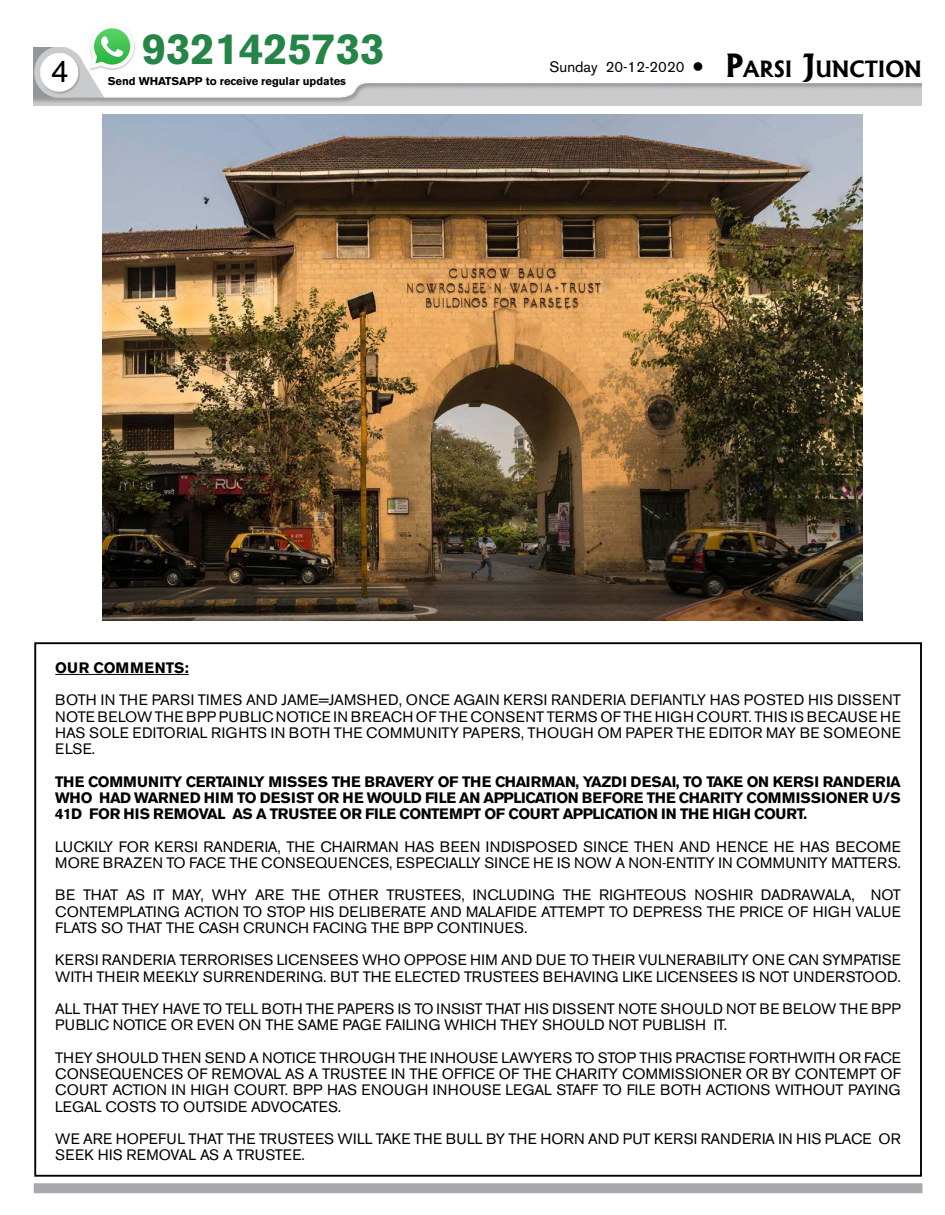
<style>
.page{position:relative;width:945px;height:1215px;background:#fff}
.page>*{position:absolute;margin:0;border:0;box-sizing:border-box;transform-origin:0 0}
.t1{font:700 43.38px "Akzidenz Grotesk BE";color:#248547}
.t2{font:31.25px "Akzidenz Grotesk BE";color:#000}
.t3{font:15px/16.2px "Akzidenz Grotesk BE";letter-spacing:.01em;color:#000}
.t4{font:700 15px/16.2px "Akzidenz Grotesk BE";letter-spacing:-.03em;color:#000;text-align:justify}
.t5{font:700 15px "Akzidenz Grotesk BE";color:#000}
.t6{font:700 11.25px "Akzidenz Grotesk BE";color:#000}
.s1{font-family:"Albertus";font-weight:700;font-size:30.62px}
.s2{font-family:"Albertus";font-weight:700;font-size:21.5px}
</style>
<div class="page">
<img style="left:34px;top:48px;width:887px;height:58px">
<div style="left:34px;top:1183px;width:888px;height:10px;background:#a7a9ac"></div>
<img style="left:86px;top:48px;width:52px;height:25px">
<img style="left:89px;top:42px;width:46px;height:28px">
<svg style="left:90px;top:28px;width:44px;height:41px"></svg>
<hr style="left:55px;top:674px;width:134px;height:1px;background:#000">
<img style="left:103px;top:115px;width:760px;height:506px">
<h2 class="t2" style="left:51px;top:52px;width:20px">4</h2>
<h1 class="t1" style="left:142px;top:24px;width:244px">9321425733</h1>
<p class="t6" style="left:108px;top:75px;width:240px">Send WHATSAPP to receive regular updates</p>
<p class="t3" style="left:550px;top:59px;width:374px">Sunday 20-12-2020 ● <span class="s1">P</span><span class="s2">ARSI</span> <span class="s1">J</span><span class="s2">UNCTION</span></p>
<p class="t5" style="left:55px;top:659px;width:135px">OUR COMMENTS:</p>
<p class="t3" style="left:55px;top:692px;width:847px;text-align:justify">BOTH IN THE PARSI TIMES AND JAME=JAMSHED, ONCE AGAIN KERSI RANDERIA DEFIANTLY HAS POSTED HIS DISSENT NOTE BELOW THE BPP PUBLIC NOTICE IN BREACH OF THE CONSENT TERMS OF THE HIGH COURT. THIS IS BECAUSE HE HAS SOLE EDITORIAL RIGHTS IN BOTH THE COMMUNITY PAPERS, THOUGH OM PAPER THE EDITOR MAY BE SOMEONE ELSE.</p>
<p class="t4" style="left:55px;top:773px;width:847px">THE COMMUNITY CERTAINLY MISSES THE BRAVERY OF THE CHAIRMAN, YAZDI DESAI, TO TAKE ON KERSI RANDERIA WHO HAD WARNED HIM TO DESIST OR HE WOULD FILE AN APPLICATION BEFORE THE CHARITY COMMISSIONER U/S 41D FOR HIS REMOVAL AS A TRUSTEE OR FILE CONTEMPT OF COURT APPLICATION IN THE HIGH COURT.</p>
<p class="t3" style="left:55px;top:838px;width:847px">LUCKILY FOR KERSI RANDERIA, THE CHAIRMAN HAS BEEN INDISPOSED SINCE THEN AND HENCE HE HAS BECOME<br>MORE BRAZEN TO FACE THE CONSEQUENCES, ESPECIALLY SINCE HE IS NOW A NON-ENTITY IN COMMUNITY MATTERS.</p>
<p class="t3" style="left:55px;top:887px;width:847px;text-align:justify">BE THAT AS IT MAY, WHY ARE THE OTHER TRUSTEES, INCLUDING THE RIGHTEOUS NOSHIR DADRAWALA, NOT CONTEMPLATING ACTION TO STOP HIS DELIBERATE AND MALAFIDE ATTEMPT TO DEPRESS THE PRICE OF HIGH VALUE FLATS SO THAT THE CASH CRUNCH FACING THE BPP CONTINUES.</p>
<p class="t3" style="left:55px;top:952px;width:847px">KERSI RANDERIA TERRORISES LICENSEES WHO OPPOSE HIM AND DUE TO THEIR VULNERABILITY ONE CAN SYMPATISE<br>WITH THEIR MEEKLY SURRENDERING. BUT THE ELECTED TRUSTEES BEHAVING LIKE LICENSEES IS NOT UNDERSTOOD.</p>
<p class="t3" style="left:55px;top:1001px;width:847px">ALL THAT THEY HAVE TO TELL BOTH THE PAPERS IS TO INSIST THAT HIS DISSENT NOTE SHOULD NOT BE BELOW THE BPP<br>PUBLIC NOTICE OR EVEN ON THE SAME PAGE FAILING WHICH THEY SHOULD NOT PUBLISH IT.</p>
<p class="t3" style="left:55px;top:1050px;width:847px;text-align:justify">THEY SHOULD THEN SEND A NOTICE THROUGH THE INHOUSE LAWYERS TO STOP THIS PRACTISE FORTHWITH OR FACE CONSEQUENCES OF REMOVAL AS A TRUSTEE IN THE OFFICE OF THE CHARITY COMMISSIONER OR BY CONTEMPT OF COURT ACTION IN HIGH COURT. BPP HAS ENOUGH INHOUSE LEGAL STAFF TO FILE BOTH ACTIONS WITHOUT PAYING LEGAL COSTS TO OUTSIDE ADVOCATES.</p>
<p class="t3" style="left:55px;top:1131px;width:847px">WE ARE HOPEFUL THAT THE TRUSTEES WILL TAKE THE BULL BY THE HORN AND PUT KERSI RANDERIA IN HIS PLACE OR<br>SEEK HIS REMOVAL AS A TRUSTEE.</p>
</div>
